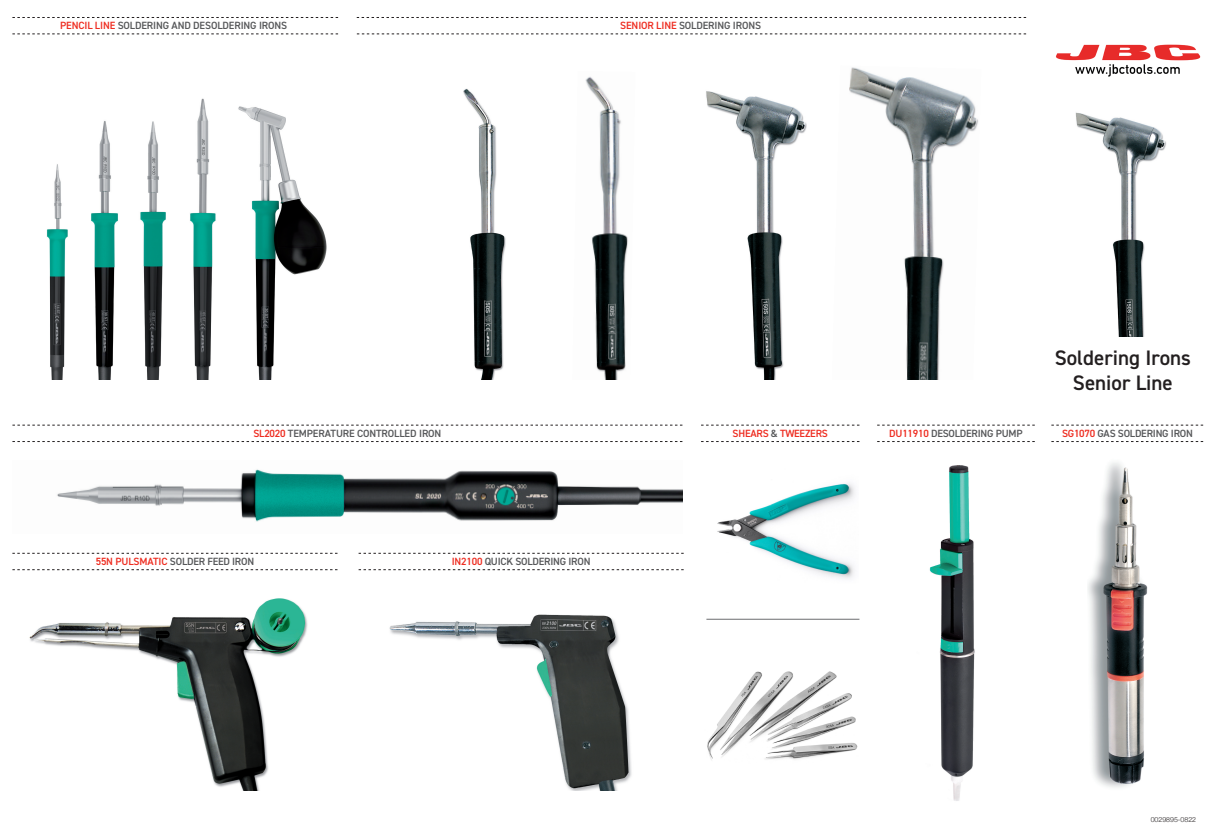
<style>
.page{position:relative;width:1216px;height:831px;background:#fff}
.page>*{position:absolute;margin:0;border:0;box-sizing:border-box;transform-origin:0 0}
.t1{font:600 21px "DIN2014";color:#231f20}
.t2{font:600 10.5px "DIN2014";letter-spacing:-.01em;color:#57585a}
.t3{font:600 10.5px "DIN2014";letter-spacing:-.02em;color:#ee2e22}
.t4{font:300 7px "Helvetica Neue";color:#231f20}
.s1{color:#ee2e22}
.s2{color:#57585a}
</style>
<div class="page">
<img style="left:238px;top:106px;width:89px;height:274px">
<img style="left:91px;top:121px;width:27px;height:259px">
<img style="left:140px;top:121px;width:26px;height:259px">
<img style="left:190px;top:98px;width:26px;height:282px">
<img style="left:47px;top:164px;width:21px;height:216px">
<img style="left:717px;top:483px;width:138px;height:96px">
<img style="left:849px;top:67px;width:130px;height:313px">
<img style="left:1088px;top:462px;width:60px;height:326px">
<img style="left:585px;top:76px;width:43px;height:304px">
<img style="left:463px;top:88px;width:43px;height:292px">
<img style="left:706px;top:91px;width:100px;height:289px">
<img style="left:1075px;top:112px;width:91px;height:224px">
<img style="left:929px;top:465px;width:46px;height:336px">
<img style="left:1056px;top:44px;width:145px;height:33px">
<img style="left:29px;top:598px;width:279px;height:193px">
<img style="left:389px;top:614px;width:243px;height:177px">
<svg style="left:12px;top:17px;width:326px;height:1px"></svg>
<svg style="left:12px;top:34px;width:326px;height:1px"></svg>
<svg style="left:357px;top:17px;width:669px;height:1px"></svg>
<svg style="left:357px;top:34px;width:669px;height:1px"></svg>
<svg style="left:12px;top:425px;width:670px;height:1px"></svg>
<svg style="left:12px;top:441px;width:670px;height:1px"></svg>
<img style="left:57px;top:469px;width:625px;height:53px">
<svg style="left:12px;top:553px;width:325px;height:1px"></svg>
<svg style="left:12px;top:569px;width:325px;height:1px"></svg>
<svg style="left:358px;top:553px;width:325px;height:1px"></svg>
<svg style="left:358px;top:569px;width:325px;height:1px"></svg>
<svg style="left:701px;top:425px;width:158px;height:1px"></svg>
<svg style="left:701px;top:441px;width:158px;height:1px"></svg>
<svg style="left:877px;top:425px;width:157px;height:1px"></svg>
<svg style="left:877px;top:441px;width:157px;height:1px"></svg>
<svg style="left:1051px;top:425px;width:152px;height:1px"></svg>
<svg style="left:1051px;top:441px;width:152px;height:1px"></svg>
<img style="left:707px;top:671px;width:151px;height:89px">
<hr style="left:706px;top:619px;width:153px;height:1px;background:#6c6d70">
<p class="t2" style="left:60px;top:19px;width:229px"><span class="s1">PENCIL LINE</span> SOLDERING AND DESOLDERING IRONS</p>
<p class="t2" style="left:620px;top:19px;width:142px"><span class="s1">SENIOR LINE</span> SOLDERING IRONS</p>
<p class="t1" style="left:1054px;top:344px;width:138px">Soldering Irons</p>
<p class="t1" style="left:1072px;top:369px;width:101px">Senior Line</p>
<p class="t2" style="left:253px;top:426px;width:190px"><span class="s1">SL2020</span> TEMPERATURE CONTROLLED IRON</p>
<p class="t2" style="left:96px;top:554px;width:160px"><span class="s1">55N PULSMATIC</span> SOLDER FEED IRON</p>
<p class="t2" style="left:452px;top:554px;width:140px"><span class="s1">IN2100</span> QUICK SOLDERING IRON</p>
<p class="t3" style="left:732px;top:426px;width:97px">SHEARS <span class="s2">&amp;</span> TWEEZERS</p>
<p class="t2" style="left:889px;top:426px;width:135px"><span class="s1">DU11910</span> DESOLDERING PUMP</p>
<p class="t2" style="left:1062px;top:426px;width:132px"><span class="s1">SG1070</span> GAS SOLDERING IRON</p>
<p class="t4" style="left:1150px;top:813px;width:47px">0029895-0822</p>
</div>
